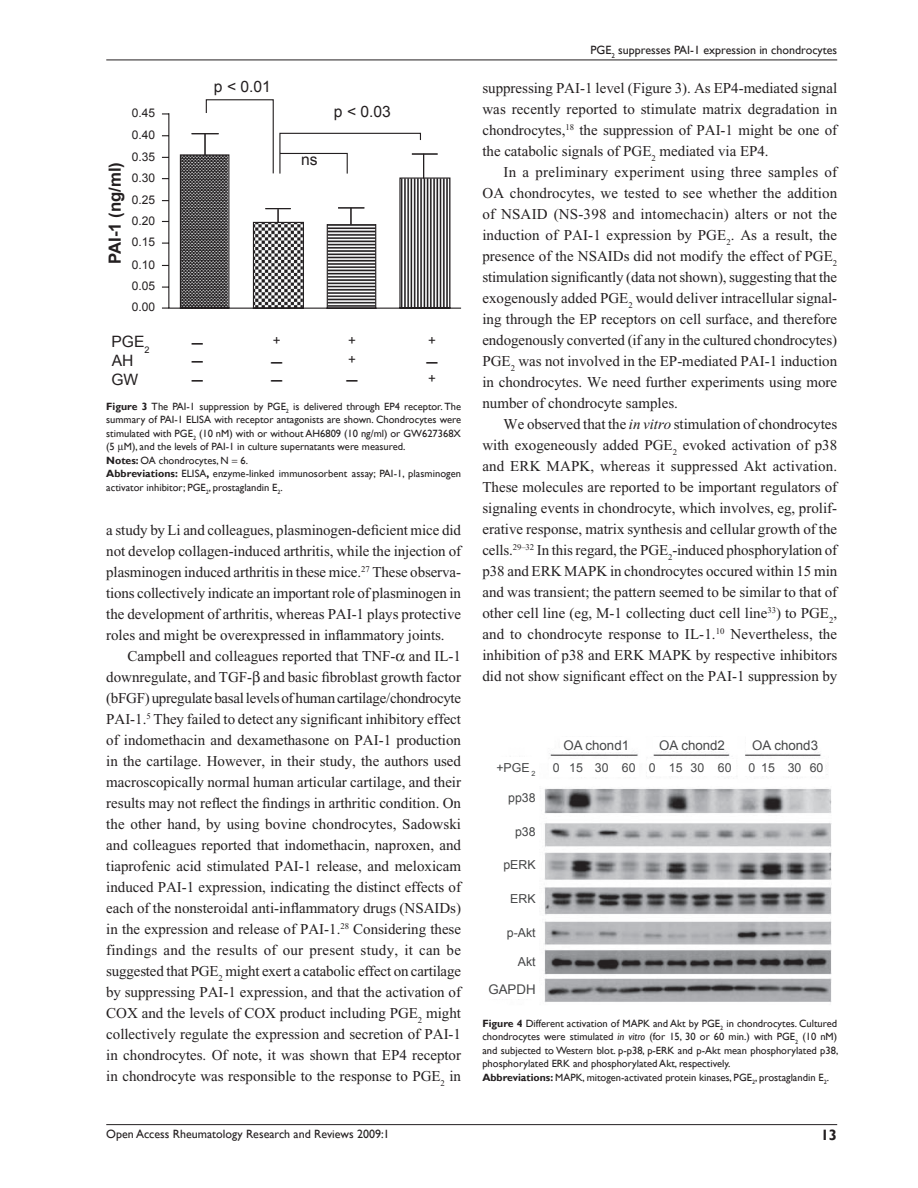
<style>
.page{position:relative;width:918px;height:1188px;background:#fff}
.page>*{position:absolute;margin:0;border:0;box-sizing:border-box;transform-origin:0 0}
.t1{font:20.1px/18.8px "Arial";color:#231f20;text-align:justify}
.t2{font:700 16.8px "Arial";color:#231f20}
.t3{font:15.6px/18.6px "Arial";color:#231f20}
.t4{font:15px/21px "Times New Roman";color:#231f20;text-align:justify}
.t5{font:700 15px "Gill Sans";color:#231f20}
.t6{font:13.35px "Arial";color:#454647}
.t7{font:13.35px/19px "Arial";color:#231f20}
.t8{font:12.3px "Arial";color:#454647}
.t9{font:12px "Gill Sans";color:#231f20}
.t10{font:12px/21.6px "Arial";color:#231f20;text-align:justify}
.t11{font:10.5px/13.5px "Gill Sans";color:#231f20}
.t12{font:7.2px "Arial";color:#454647}
.s1{font-weight:700}
.s2{font-style:italic}
</style>
<div class="page">
<hr style="left:106px;top:1124px;width:731px;height:1px;background:#231f20">
<hr style="left:106px;top:60px;width:731px;height:1px;background:#231f20">
<svg style="left:161px;top:99px;width:300px;height:210px"></svg>
<svg style="left:192px;top:133px;width:27px;height:1px"></svg>
<hr style="left:204px;top:134px;width:2px;height:21px;background:#231f20">
<svg style="left:265px;top:208px;width:26px;height:15px"></svg>
<svg style="left:338px;top:207px;width:26px;height:18px"></svg>
<hr style="left:412px;top:153px;width:26px;height:2px;background:#231f20">
<svg style="left:423px;top:155px;width:1px;height:23px"></svg>
<img style="left:510px;top:751px;width:321px;height:252px">
<div style="left:746px;top:736px;width:67px;height:16px;background:#fff"></div>
<div style="left:744px;top:759px;width:81px;height:17px;background:#fff"></div>
<div style="left:647px;top:759px;width:88px;height:17px;background:#fff"></div>
<div style="left:549px;top:759px;width:90px;height:18px;background:#fff"></div>
<div style="left:488px;top:757px;width:51px;height:242px;background:#fff"></div>
<p class="t2" style="left:105px;top:264px;width:104px;rotate:-90deg">PAI-1 (ng/ml)</p>
<p class="t10" style="left:132px;top:102px;width:25px">0.45<br>0.40<br>0.35<br>0.30<br>0.25</p>
<p class="t10" style="left:132px;top:210px;width:25px">0.20<br>0.15<br>0.10<br>0.05<br>0.00</p>
<p class="t3" style="left:111px;top:333px;width:40px">PGE<sub>2<br></sub>AH<br>GW</p>
<p class="t3" style="left:214px;top:77px;width:59px">p &lt; 0.01</p>
<p class="t3" style="left:301px;top:150px;width:18px">ns</p>
<p class="t3" style="left:334px;top:103px;width:59px">p &lt; 0.03</p>
<h1 class="t1" style="left:192px;top:332px;width:13px">– – –</h1>
<p class="t7" style="left:273px;top:331px;width:9px">+</p>
<p class="t7" style="left:348px;top:331px;width:9px">+ +</p>
<p class="t7" style="left:428px;top:331px;width:9px">+</p>
<p class="t7" style="left:428px;top:369px;width:9px">+</p>
<h1 class="t1" style="left:271px;top:351px;width:13px">–</h1>
<h1 class="t1" style="left:426px;top:351px;width:13px">–</h1>
<h1 class="t1" style="left:271px;top:370px;width:13px">–</h1>
<h1 class="t1" style="left:346px;top:370px;width:13px">–</h1>
<p class="t11" style="left:106px;top:399px;width:356px"><span class="s1">Figure 3</span> The PAI-1 suppression by PGE<sub>2</sub> is delivered through EP4 receptor. The summary of PAI-1 ELISA with receptor antagonists are shown. Chondrocytes were stimulated with PGE<sub>2</sub> (10 nM) with or without AH6809 (10 ng/ml) or GW627368X (5 M), and the levels of PAI-1 in culture supernatants were measured.<br><span class="s1">Notes:</span> OA chondrocytes, N 6.<br><span class="s1">Abbreviations:</span> ELISA<span class="s1">,</span> enzyme-linked immunosorbent assay; PAI-1, plasminogen activator inhibitor; PGE<sub>2</sub>, prostaglandin E<sub>2</sub>.</p>
<p class="t4" style="left:106px;top:521px;width:356px">a study by Li and colleagues, plasminogen-deficient mice did not develop collagen-induced arthritis, while the injection of plasminogen induced arthritis in these mice.<sup>27</sup> These observa&shy;tions collectively indicate an important role of plasminogen in the development of arthritis, whereas PAI-1 plays protective roles and might be overexpressed in inflammatory joints.</p>
<p class="t4" style="left:106px;top:647px;width:356px;text-indent:21px">Campbell and colleagues reported that TNF- and IL-1 downregulate, and TGF- and basic fibroblast growth factor (bFGF) upregulate basal levels of human cartilage/chondrocyte PAI-1.<sup>5</sup> They failed to detect any significant inhibitory effect of indomethacin and dexamethasone on PAI-1 production in the cartilage. However, in their study, the authors used macroscopically normal human articular cartilage, and their results may not reflect the findings in arthritic condition. On the other hand, by using bovine chondrocytes, Sadowski and colleagues reported that indomethacin, naproxen, and tiaprofenic acid stimulated PAI-1 release, and meloxicam induced PAI-1 expression, indicating the distinct effects of each of the nonsteroidal anti-inflammatory drugs (NSAIDs) in the expression and release of PAI-1.<sup>28</sup> Considering these findings and the results of our present study, it can be suggested that PGE<sub>2</sub> might exert a catabolic effect on cartilage by suppressing PAI-1 expression, and that the activation of COX and the levels of COX product including PGE<sub>2</sub> might collectively regulate the expression and secretion of PAI-1 in chondrocytes. Of note, it was shown that EP4 receptor in chondrocyte was responsible to the response to PGE<sub>2</sub> in</p>
<p class="t9" style="left:590px;top:43px;width:248px">PGE<sub>2</sub> suppresses PAI-1 expression in chondrocytes</p>
<p class="t4" style="left:482px;top:78px;width:356px">suppressing PAI-1 level (Figure 3). As EP4-mediated signal was recently reported to stimulate matrix degradation in chondrocytes,<sup>18</sup> the suppression of PAI-1 might be one of the catabolic signals of PGE<sub>2</sub> mediated via EP4.</p>
<p class="t4" style="left:482px;top:162px;width:356px;text-indent:21px">In a preliminary experiment using three samples of OA chondrocytes, we tested to see whether the addition of NSAID (NS-398 and intomechacin) alters or not the induction of PAI-1 expression by PGE<sub>2</sub>. As a result, the presence of the NSAIDs did not modify the effect of PGE<sub>2 </sub>stimulation significantly (data not shown), suggesting that the exogenously added PGE<sub>2</sub> would deliver intracellular signal&shy;ing through the EP receptors on cell surface, and therefore endogenously converted (if any in the cultured chondrocytes)<br>PGE<sub>2</sub> was not involved in the EP-mediated PAI-1 induction in chondrocytes. We need further experiments using more number of chondrocyte samples.</p>
<p class="t4" style="left:482px;top:414px;width:356px;text-indent:21px">We observed that the <span class="s2">in vitro</span> stimulation of chondrocytes with exogeneously added PGE<sub>2</sub> evoked activation of p38 and ERK MAPK, whereas it suppressed Akt activation.<br>These molecules are reported to be important regulators of signaling events in chondrocyte, which involves, eg, prolif&shy;erative response, matrix synthesis and cellular growth of the cells.<sup>29–32</sup> In this regard, the PGE<sub>2</sub>-induced phosphorylation of p38 and ERK MAPK in chondrocytes occured within 15 min and was transient; the pattern seemed to be similar to that of other cell line (eg, M-1 collecting duct cell line<sup>33</sup>) to PGE<sub>2</sub>, and to chondrocyte response to IL-1.<sup>10</sup> Nevertheless, the inhibition of p38 and ERK MAPK by respective inhibitors did not show significant effect on the PAI-1 suppression by</p>
<p class="t6" style="left:563px;top:738px;width:67px">OA chond1</p>
<p class="t6" style="left:659px;top:738px;width:67px">OA chond2</p>
<p class="t6" style="left:752px;top:738px;width:67px">OA chond3</p>
<p class="t8" style="left:496px;top:761px;width:35px">+PGE</p>
<p class="t8" style="left:553px;top:761px;width:8px">0</p>
<p class="t8" style="left:649px;top:761px;width:8px">0</p>
<p class="t8" style="left:748px;top:761px;width:8px">0</p>
<p class="t8" style="left:569px;top:761px;width:41px">15 30</p>
<p class="t8" style="left:669px;top:761px;width:15px">15</p>
<p class="t8" style="left:761px;top:761px;width:15px">15</p>
<p class="t8" style="left:622px;top:761px;width:15px">60</p>
<p class="t8" style="left:718px;top:761px;width:15px">60</p>
<p class="t8" style="left:810px;top:761px;width:15px">60</p>
<p class="t8" style="left:691px;top:761px;width:15px">30</p>
<p class="t8" style="left:788px;top:761px;width:15px">30</p>
<p class="t12" style="left:532px;top:770px;width:6px">2</p>
<p class="t8" style="left:508px;top:791px;width:29px">pp38</p>
<p class="t8" style="left:515px;top:825px;width:22px">p38</p>
<p class="t8" style="left:503px;top:857px;width:34px">pERK</p>
<p class="t8" style="left:510px;top:892px;width:27px">ERK</p>
<p class="t8" style="left:507px;top:926px;width:30px">p-Akt</p>
<p class="t8" style="left:518px;top:955px;width:19px">Akt</p>
<p class="t6" style="left:488px;top:982px;width:49px">GAPDH</p>
<p class="t11" style="left:482px;top:1017px;width:357px"><span class="s1">Figure 4</span> Different activation of MAPK and Akt by PGE<sub>2</sub> in chondrocytes. Cultured chondrocytes were stimulated <span class="s2">in vitro</span> (for 15, 30 or 60 min.) with PGE<sub>2</sub> (10 nM) and subjected to Western blot. p-p38, p-ERK and p-Akt mean phosphorylated p38, phosphorylated ERK and phosphorylated Akt, respectively.<br><span class="s1">Abbreviations:</span> MAPK, mitogen-activated protein kinases, PGE<sub>2</sub>, prostaglandin E<sub>2</sub>.</p>
<p class="t9" style="left:106px;top:1126px;width:285px">Open Access Rheumatology Research and Reviews 2009:1</p>
<p class="t5" style="left:821px;top:1126px;width:18px">13</p>
</div>
